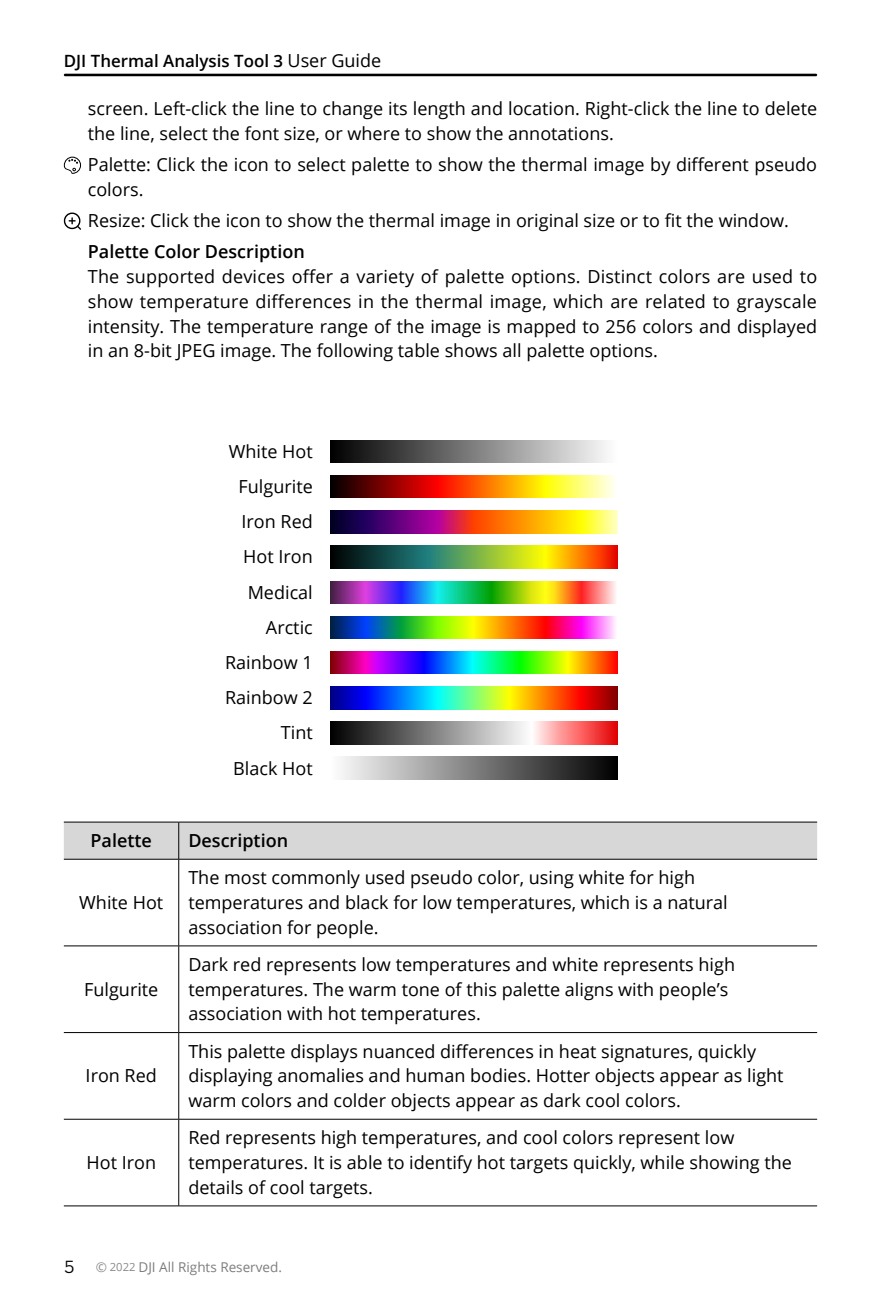
<style>
.page{position:relative;width:881px;height:1308px;background:#fff}
.page>*{position:absolute;margin:0;border:0;box-sizing:border-box;transform-origin:0 0}
.t1{font:18px/24.8px "Open Sans";color:#000}
.t2{font:600 18px "Open Sans";color:#000}
.t3{font:600 16.88px "Open Sans";color:#000}
.t4{font:13.5px "Open Sans";color:#7d7d7d}
.s1{font-weight:400;font-size:18px}
.s2{font-family:"Dji";font-size:18px;color:#000}
.s3{color:#898989}
.s4{font-size:11.25px;color:#898989}
</style>
<div class="page">
<hr style="left:64px;top:74px;width:752px;height:2px;background:#000">
<img style="left:330px;top:440px;width:276px;height:22px">
<img style="left:330px;top:475px;width:285px;height:23px">
<img style="left:330px;top:510px;width:287px;height:23px">
<img style="left:330px;top:546px;width:287px;height:22px">
<img style="left:330px;top:581px;width:286px;height:22px">
<img style="left:330px;top:616px;width:286px;height:22px">
<img style="left:330px;top:651px;width:287px;height:23px">
<img style="left:330px;top:686px;width:287px;height:23px">
<img style="left:330px;top:722px;width:287px;height:22px">
<img style="left:342px;top:757px;width:275px;height:22px">
<svg style="left:64px;top:157px;width:17px;height:17px"></svg>
<svg style="left:64px;top:212px;width:17px;height:18px"></svg>
<div style="left:64px;top:822px;width:752px;height:37px;background:#d7d7d8"></div>
<hr style="left:64px;top:821px;width:115px;height:1px;background:#000">
<hr style="left:179px;top:821px;width:637px;height:1px;background:#000">
<hr style="left:178px;top:822px;width:1px;height:37px;background:#000">
<hr style="left:64px;top:859px;width:115px;height:1px;background:#000">
<hr style="left:179px;top:859px;width:637px;height:1px;background:#000">
<hr style="left:178px;top:859px;width:1px;height:86px;background:#000">
<hr style="left:64px;top:945px;width:115px;height:1px;background:#000">
<hr style="left:179px;top:945px;width:637px;height:1px;background:#000">
<hr style="left:178px;top:946px;width:1px;height:86px;background:#000">
<hr style="left:64px;top:1032px;width:115px;height:1px;background:#000">
<hr style="left:179px;top:1032px;width:637px;height:1px;background:#000">
<hr style="left:178px;top:1032px;width:1px;height:87px;background:#000">
<hr style="left:64px;top:1118px;width:115px;height:1px;background:#000">
<hr style="left:179px;top:1118px;width:637px;height:1px;background:#000">
<hr style="left:178px;top:1119px;width:1px;height:86px;background:#000">
<hr style="left:64px;top:1205px;width:115px;height:1px;background:#000">
<hr style="left:179px;top:1205px;width:637px;height:1px;background:#000">
<p class="t3" style="left:64px;top:49px;width:319px">DJI Thermal Analysis Tool 3 <span class="s1">User Guide</span></p>
<p class="t1" style="left:88px;top:96px;width:730px">screen. Left-click the line to change its length and location. Right-click the line to delete the line, select the font size, or where to show the annotations.</p>
<p class="t1" style="left:88px;top:152px;width:730px">Palette: Click the icon to select palette to show the thermal image by different pseudo colors.</p>
<p class="t1" style="left:88px;top:208px;width:702px">Resize: Click the icon to show the thermal image in original size or to fit the window.</p>
<p class="t2" style="left:88px;top:239px;width:218px">Palette Color Description</p>
<p class="t1" style="left:88px;top:264px;width:730px;text-align:justify">The supported devices offer a variety of palette options. Distinct colors are used to show temperature differences in the thermal image, which are related to grayscale intensity. The temperature range of the image is mapped to 256 colors and displayed in an 8-bit JPEG image. The following table shows all palette options.</p>
<p class="t1" style="left:225px;top:433px;width:89px;line-height:35.1px;text-align:right">White Hot<br>Fulgurite<br>Iron Red<br>Hot Iron<br>Medical<br>Arctic<br>Rainbow 1<br>Rainbow 2<br>Tint<br>Black Hot</p>
<p class="t2" style="left:90px;top:828px;width:63px">Palette</p>
<p class="t2" style="left:188px;top:828px;width:101px">Description</p>
<p class="t1" style="left:79px;top:889px;width:85px">White Hot</p>
<p class="t1" style="left:84px;top:976px;width:76px">Fulgurite</p>
<p class="t1" style="left:86px;top:1063px;width:73px">Iron Red</p>
<p class="t1" style="left:86px;top:1149px;width:71px">Hot Iron</p>
<p class="t1" style="left:188px;top:865px;width:540px">The most commonly used pseudo color, using white for high temperatures and black for low temperatures, which is a natural association for people.</p>
<p class="t1" style="left:188px;top:951px;width:548px">Dark red represents low temperatures and white represents high temperatures. The warm tone of this palette aligns with people’s association with hot temperatures.</p>
<p class="t1" style="left:188px;top:1038px;width:596px">This palette displays nuanced differences in heat signatures, quickly displaying anomalies and human bodies. Hotter objects appear as light warm colors and colder objects appear as dark cool colors.</p>
<p class="t1" style="left:188px;top:1124px;width:604px">Red represents high temperatures, and cool colors represent low temperatures. It is able to identify hot targets quickly, while showing the details of cool targets.</p>
<p class="t4" style="left:64px;top:1257px;width:219px"><span class="s2">5</span> <span class="s3">©</span> <span class="s4">2022</span> DJI All Rights Reserved.</p>
</div>
